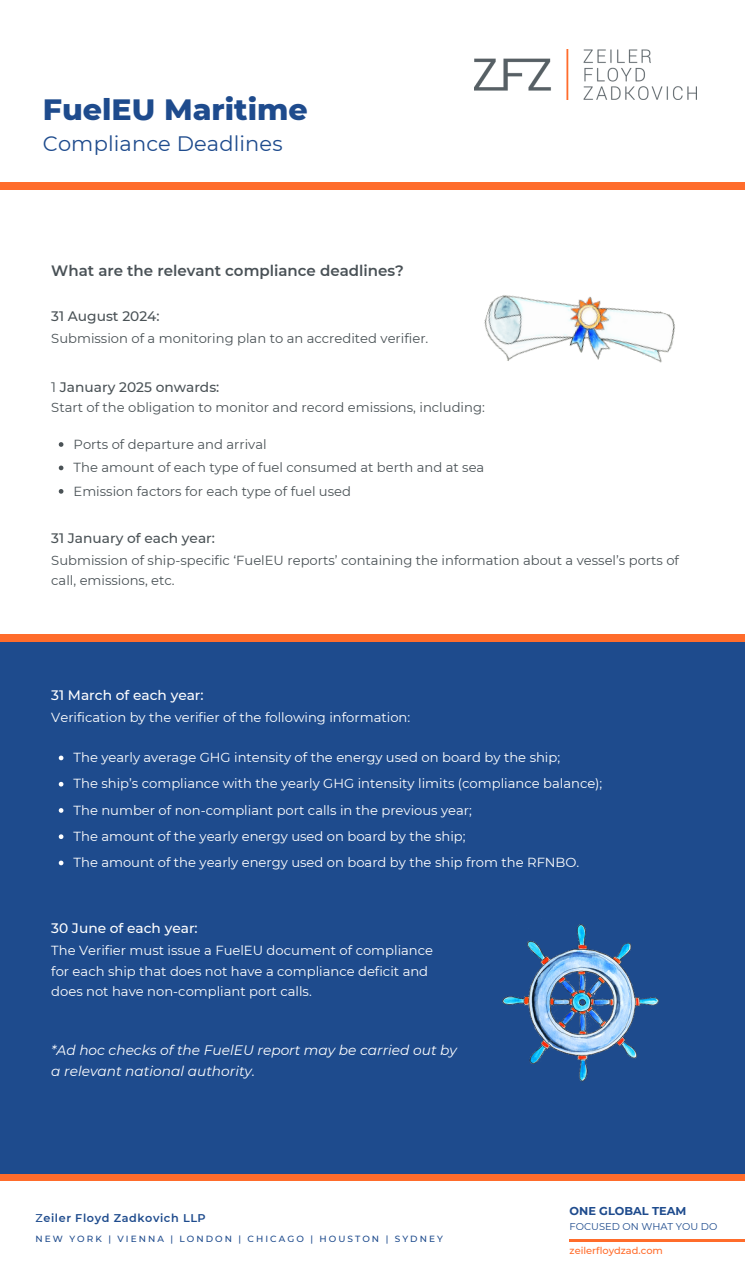
<style>
.page{position:relative;width:745px;height:1276px;background:#fff}
.page>*{position:absolute;margin:0;border:0;box-sizing:border-box;transform-origin:0 0}
.t1{font:800 30px "Montserrat";color:#1e4b8d}
.t2{font:20.88px "Montserrat";letter-spacing:.005em;color:#1e4b8d}
.t3{font:600 15px "Montserrat";color:#495156}
.t4{font:italic 13.75px/21.5px "Montserrat";color:#fff}
.t5{font:500 13.75px "Montserrat";color:#4a5256}
.t6{font:500 13.75px "Montserrat";color:#fff}
.t7{font:13.12px/20.6px "Montserrat";color:#fff}
.t8{font:13.12px/20.6px "Montserrat";color:#4a5256}
.t9{font:700 11.38px "Montserrat";color:#1e4b8d}
.t10{font:600 11.25px "Montserrat";letter-spacing:.05em;color:#1e4b8d}
.t11{font:9.88px "Montserrat";color:#1e4b8d}
.t12{font:500 9.88px "Montserrat";color:#ff6c2b}
.t13{font:500 9px "Montserrat";letter-spacing:.225em;color:#1e4b8d}
.s1{font-weight:400}
.s2{font-weight:500}
</style>
<div class="page">
<div style="left:0;top:638px;width:744px;height:536px;background:#1e4b8d"></div>
<div style="left:0;top:1174px;width:744px;height:7px;background:#ff6c2b"></div>
<div style="left:0;top:182px;width:744px;height:8px;background:#ff6c2b"></div>
<hr style="left:569px;top:1239px;width:175px;height:3px;background:#ff6c2b">
<img style="left:474px;top:50px;width:222px;height:49px">
<div style="left:0;top:634px;width:744px;height:7px;background:#ff6c2b"></div>
<img style="left:484px;top:295px;width:191px;height:68px">
<img style="left:502px;top:924px;width:156px;height:158px">
<svg style="left:59px;top:442px;width:4px;height:5px"></svg>
<svg style="left:59px;top:466px;width:4px;height:4px"></svg>
<svg style="left:59px;top:489px;width:4px;height:5px"></svg>
<svg style="left:59px;top:756px;width:4px;height:4px"></svg>
<svg style="left:59px;top:782px;width:4px;height:5px"></svg>
<svg style="left:59px;top:808px;width:4px;height:5px"></svg>
<svg style="left:59px;top:834px;width:4px;height:5px"></svg>
<svg style="left:59px;top:861px;width:4px;height:4px"></svg>
<p class="t1" style="left:43px;top:91px;width:266px">FuelEU Maritime</p>
<h5 class="t2" style="left:43px;top:131px;width:241px">Compliance Deadlines</h5>
<p class="t3" style="left:51px;top:261px;width:354px">What are the relevant compliance deadlines?</p>
<h5 class="t5" style="left:51px;top:308px;width:110px">31 August 2024:</h5>
<h5 class="t8" style="left:51px;top:328px;width:378px">Submission of a monitoring plan to an accredited verifier.</h5>
<p class="t5" style="left:51px;top:378px;width:169px"><span class="s1">1</span> January 2025 onwards:</p>
<p class="t8" style="left:51px;top:397px;width:435px">Start of the obligation to monitor and record emissions, including:</p>
<h5 class="t8" style="left:74px;top:434px;width:194px">Ports of departure and arrival</h5>
<p class="t8" style="left:74px;top:457px;width:412px">The amount of each type of fuel consumed at berth and at sea</p>
<p class="t8" style="left:74px;top:481px;width:279px">Emission factors for each type of fuel used</p>
<p class="t5" style="left:51px;top:530px;width:165px">31 January of each year:</p>
<p class="t8" style="left:51px;top:550px;width:629px">Submission of ship-specific ‘FuelEU reports’ containing the information about a vessel’s ports of call, emissions, etc.</p>
<p class="t6" style="left:51px;top:687px;width:154px">31 March of each year:</p>
<p class="t7" style="left:51px;top:707px;width:360px">Verification by the verifier of the following information:</p>
<p class="t7" style="left:74px;top:747px;width:488px">The yearly average GHG intensity of the energy used on board by the ship;</p>
<h5 class="t7" style="left:74px;top:773px;width:530px">The ship’s compliance with the yearly GHG intensity limits (compliance balance);</h5>
<h4 class="t7" style="left:74px;top:800px;width:400px">The number of non-compliant port calls in the previous year;</h4>
<p class="t7" style="left:74px;top:826px;width:393px">The amount of the yearly energy used on board by the ship;</p>
<p class="t7" style="left:74px;top:852px;width:507px">The amount of the yearly energy used on board by the ship from the RFNBO.</p>
<p class="t6" style="left:51px;top:920px;width:148px">30 June of each year:</p>
<p class="t7" style="left:51px;top:940px;width:383px">The Verifier must issue a FuelEU document of compliance for each ship that does not have a compliance deficit and does not have non-compliant port calls.</p>
<h6 class="t4" style="left:51px;top:1039px;width:407px">*Ad hoc checks of the FuelEU report may be carried out by a relevant national authority.</h6>
<p class="t10" style="left:36px;top:1211px;width:172px"><span class="s2">Z</span>eiler Floyd Zadkovich LLP</p>
<p class="t13" style="left:36px;top:1233px;width:408px">NEW YORK | VIENNA | LONDON | CHICAGO | HOUSTON | SYDNEY</p>
<h1 class="t9" style="left:569px;top:1204px;width:118px">ONE GLOBAL TEAM</h1>
<h2 class="t11" style="left:569px;top:1220px;width:149px">FOCUSED ON WHAT YOU DO</h2>
<p class="t12" style="left:569px;top:1244px;width:95px">zeilerfloydzad.com</p>
</div>
